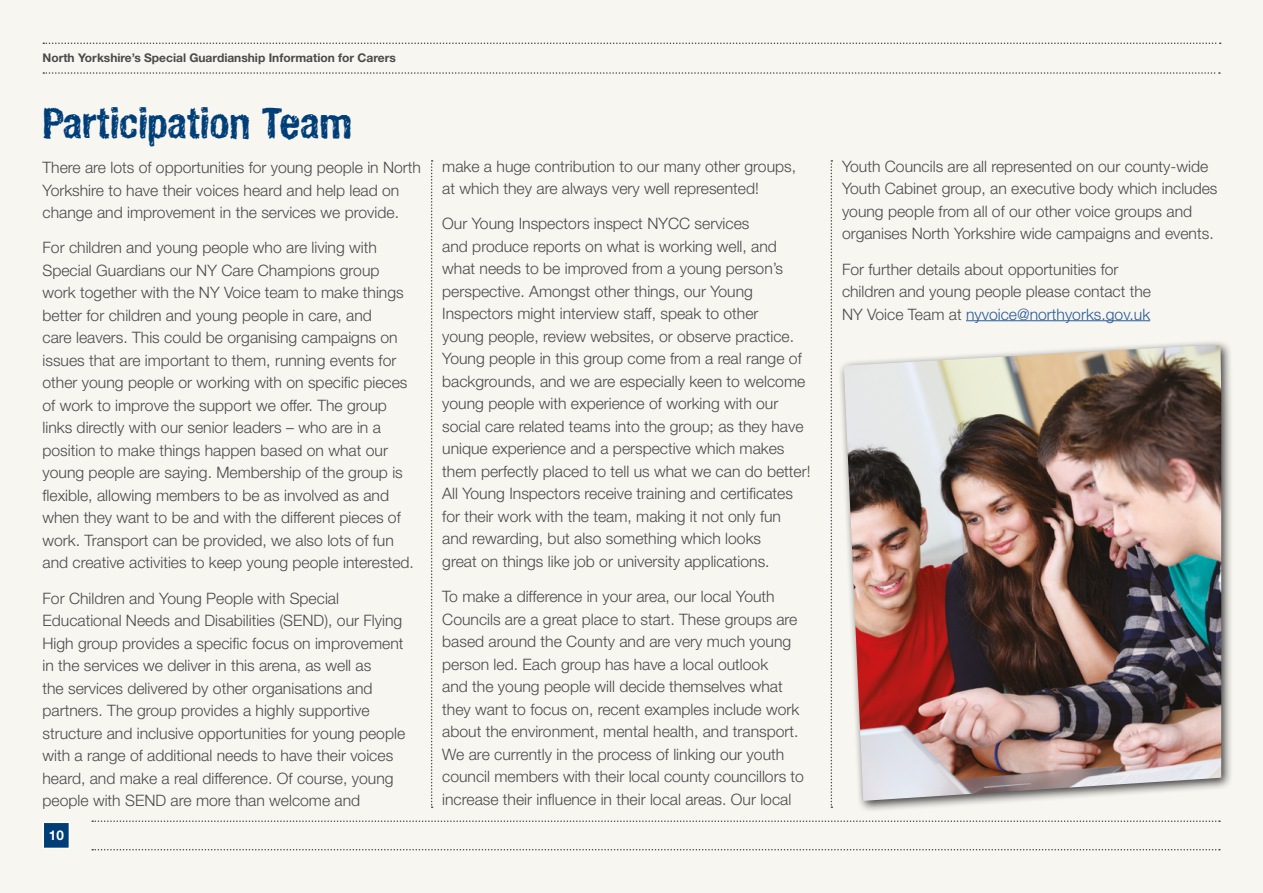
<style>
.page{position:relative;width:1263px;height:893px;background:#f8f6f1}
.page>*{position:absolute;margin:0;border:0;box-sizing:border-box;transform-origin:0 0}
.t1{font:42px "Hand Vetica";color:#003e78}
.t2{font:300 15.75px/22.5px "Helvetica Neue LT Std";color:#4a4a49}
.t3{font:700 13.5px "Helvetica Neue LT Std";color:#fff}
.t4{font:700 12px "Helvetica Neue LT Std";color:#4a4a49}
.s1{color:#275b9b}
</style>
<div class="page">
<svg style="left:43px;top:72px;width:1177px;height:2px"></svg>
<svg style="left:43px;top:43px;width:1178px;height:1px"></svg>
<svg style="left:92px;top:849px;width:1128px;height:1px"></svg>
<svg style="left:92px;top:820px;width:1128px;height:2px"></svg>
<svg style="left:831px;top:160px;width:1px;height:648px"></svg>
<svg style="left:431px;top:160px;width:2px;height:648px"></svg>
<hr style="left:966px;top:320px;width:184px;height:1px;background:#275b9b">
<div style="left:837px;top:339px;width:396px;height:474px;background:#000;opacity:.75"></div>
<img style="left:844px;top:345px;width:377px;height:456px">
<div style="left:43px;top:822px;width:26px;height:26px;background:#003e78"></div>
<div style="left:43px;top:821px;width:27px;height:28px;border:2px solid #fff"></div>
<p class="t4" style="left:43px;top:51px;width:355px">North Yorkshire’s Special Guardianship Information for Carers</p>
<p class="t1" style="left:43px;top:96px;width:311px">Participation Team</p>
<p class="t2" style="left:43px;top:156px;width:380px">There are lots of opportunities for young people in North<br>Yorkshire to have their voices heard and help lead on change and improvement in the services we provide.</p>
<p class="t2" style="left:43px;top:236px;width:373px">For children and young people who are living with Special Guardians our NY Care Champions group work together with the NY Voice team to make things better for children and young people in care, and<br>care leavers. This could be organising campaigns on issues that are important to them, running events for other young people or working with on specifc pieces of work to improve the support we offer. The group links directly with our senior leaders – who are in a position to make things happen based on what our young people are saying. Membership of the group is fexible, allowing members to be as involved as and when they want to be and with the different pieces of work. Transport can be provided, we also lots of fun and creative activities to keep young people interested.</p>
<p class="t2" style="left:43px;top:586px;width:364px">For Children and Young People with Special Educational Needs and Disabilities (SEND), our Flying High group provides a specifc focus on improvement in the services we deliver in this arena, as well as<br>the services delivered by other organisations and partners. The group provides a highly supportive structure and inclusive opportunities for young people with a range of additional needs to have their voices heard, and make a real difference. Of course, young people with SEND are more than welcome and</p>
<p class="t3" style="left:49px;top:827px;width:17px">10</p>
<p class="t2" style="left:442px;top:154px;width:355px">make a huge contribution to our many other groups, at which they are always very well represented!</p>
<p class="t2" style="left:442px;top:212px;width:370px">Our Young Inspectors inspect NYCC services<br>and produce reports on what is working well, and what needs to be improved from a young person’s perspective. Amongst other things, our Young Inspectors might interview staff, speak to other<br>young people, review websites, or observe practice.<br>Young people in this group come from a real range of backgrounds, and we are especially keen to welcome young people with experience of working with our social care related teams into the group; as they have unique experience and a perspective which makes them perfectly placed to tell us what we can do better!<br>All Young Inspectors receive training and certifcates for their work with the team, making it not only fun and rewarding, but also something which looks<br>great on things like job or university applications.</p>
<p class="t2" style="left:442px;top:585px;width:363px">To make a difference in your area, our local Youth Councils are a great place to start. These groups are based around the County and are very much young person led. Each group has have a local outlook<br>and the young people will decide themselves what they want to focus on, recent examples include work about the environment, mental health, and transport.<br>We are currently in the process of linking our youth council members with their local county councillors to increase their infuence in their local areas. Our local</p>
<p class="t2" style="left:842px;top:155px;width:377px">Youth Councils are all represented on our county-wide Youth Cabinet group, an executive body which includes young people from all of our other voice groups and organises North Yorkshire wide campaigns and events.</p>
<p class="t2" style="left:842px;top:257px;width:310px">For further details about opportunities for children and young people please contact the<br>NY Voice Team at <span class="s1">nyvoice@northyorks.gov.uk</span></p>
</div>
